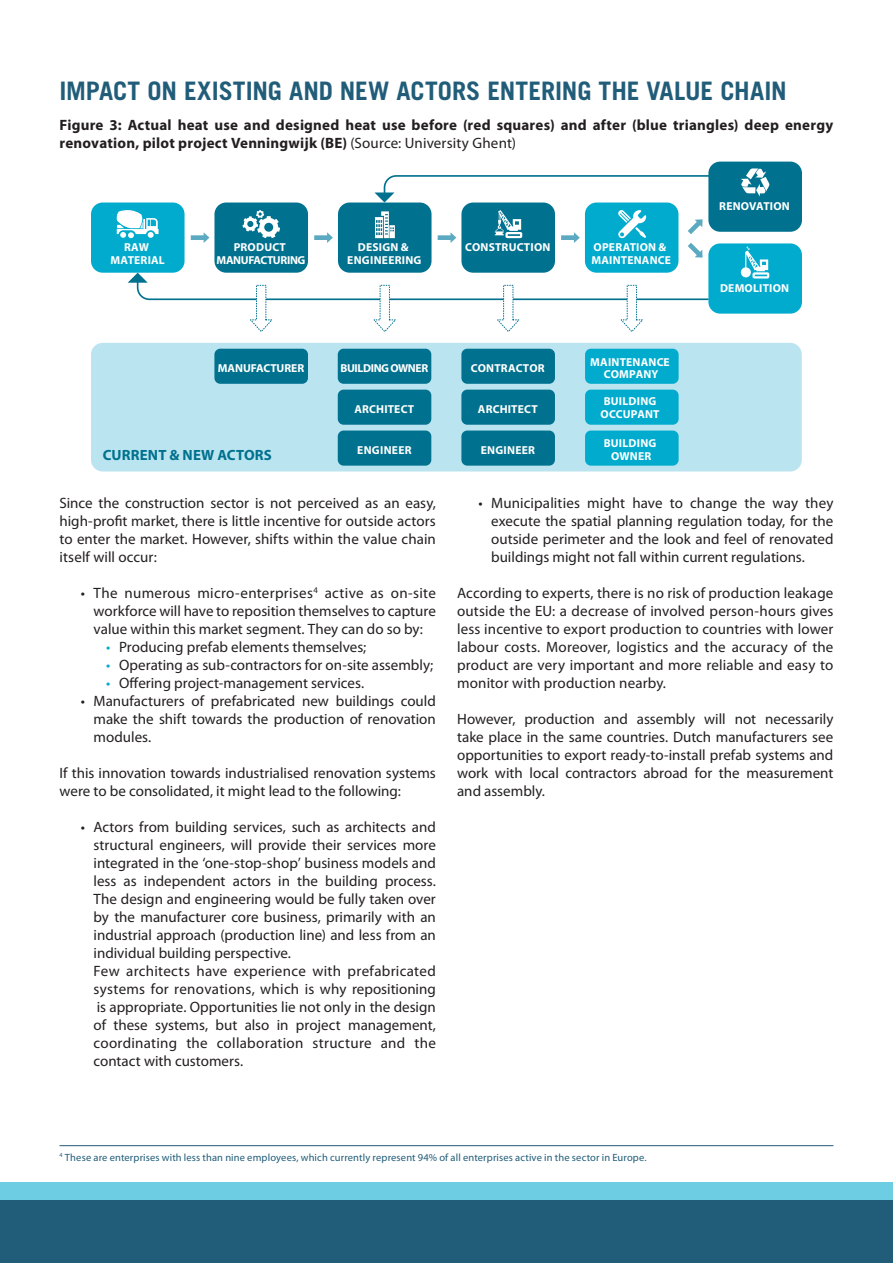
<style>
.page{position:relative;width:893px;height:1263px;background:#fff}
.page>*{position:absolute;margin:0;border:0;box-sizing:border-box;transform-origin:0 0}
.t1{font:700 25.5px "Trade Gothic";letter-spacing:-.005em;color:#215d79}
.t2{font:15px/18px "Myriad Pro";color:#231f20;text-align:justify}
.t3{font:700 15px/18px "Myriad Pro";letter-spacing:.015em;color:#231f20}
.t4{font:700 14.85px "Myriad Pro";letter-spacing:.015em;color:#00718e}
.t5{font:700 11.55px/12.3px "Myriad Pro";letter-spacing:.015em;color:#fff;text-align:center}
.t6{font:700 11.55px/12.3px "Myriad Pro";letter-spacing:-.03em;color:#fff;text-align:center}
.t7{font:700 11.55px "Myriad Pro";letter-spacing:-.005em;color:#fff}
.t8{font:10.5px "Myriad Pro";letter-spacing:.01em;color:#215d79}
.s1{font-weight:400}
.s2{color:#00abcd}
</style>
<div class="page">
<div style="left:0;top:1199px;width:893px;height:64px;background:#215d79"></div>
<div style="left:0;top:1182px;width:893px;height:17px;background:#6dcde3"></div>
<div style="left:91px;top:203px;width:94px;height:70px;background:#00abcd;border-radius:12px"></div>
<div style="left:91px;top:343px;width:711px;height:128px;background:#bae4ef;border-radius:12px"></div>
<div style="left:214px;top:203px;width:94px;height:70px;background:#00718e;border-radius:12px"></div>
<div style="left:338px;top:203px;width:93px;height:70px;background:#00718e;border-radius:12px"></div>
<div style="left:585px;top:203px;width:93px;height:70px;background:#00abcd;border-radius:12px"></div>
<div style="left:461px;top:203px;width:94px;height:70px;background:#00718e;border-radius:12px"></div>
<div style="left:708px;top:162px;width:94px;height:70px;background:#00718e;border-radius:12px"></div>
<div style="left:708px;top:243px;width:94px;height:71px;background:#00abcd;border-radius:12px"></div>
<svg style="left:191px;top:232px;width:18px;height:11px"></svg>
<svg style="left:314px;top:232px;width:19px;height:11px"></svg>
<svg style="left:438px;top:232px;width:18px;height:11px"></svg>
<svg style="left:561px;top:232px;width:19px;height:11px"></svg>
<svg style="left:688px;top:219px;width:15px;height:15px"></svg>
<svg style="left:688px;top:243px;width:15px;height:15px"></svg>
<svg style="left:374px;top:174px;width:335px;height:28px"></svg>
<svg style="left:128px;top:273px;width:582px;height:59px"></svg>
<div style="left:214px;top:349px;width:94px;height:35px;background:#00718e;border-radius:6px"></div>
<div style="left:338px;top:349px;width:93px;height:35px;background:#00718e;border-radius:6px"></div>
<div style="left:461px;top:349px;width:94px;height:35px;background:#00718e;border-radius:6px"></div>
<div style="left:585px;top:349px;width:94px;height:35px;background:#00abcd;border-radius:6px"></div>
<div style="left:338px;top:431px;width:93px;height:35px;background:#00718e;border-radius:6px"></div>
<div style="left:461px;top:431px;width:94px;height:35px;background:#00718e;border-radius:6px"></div>
<div style="left:585px;top:431px;width:94px;height:35px;background:#00abcd;border-radius:6px"></div>
<div style="left:338px;top:390px;width:93px;height:35px;background:#00718e;border-radius:6px"></div>
<div style="left:461px;top:390px;width:94px;height:35px;background:#00718e;border-radius:6px"></div>
<div style="left:585px;top:390px;width:94px;height:35px;background:#00abcd;border-radius:6px"></div>
<svg style="left:375px;top:211px;width:20px;height:27px"></svg>
<svg style="left:242px;top:210px;width:38px;height:28px"></svg>
<svg style="left:495px;top:210px;width:27px;height:28px"></svg>
<svg style="left:618px;top:210px;width:28px;height:28px"></svg>
<svg style="left:116px;top:210px;width:43px;height:28px"></svg>
<svg style="left:741px;top:168px;width:28px;height:29px"></svg>
<svg style="left:741px;top:246px;width:28px;height:32px"></svg>
<hr style="left:60px;top:1145px;width:773px;height:1px;background:#215d79">
<h1 class="t1" style="left:60px;top:76px;width:729px">IMPACT ON EXISTING AND NEW ACTORS ENTERING THE VALUE CHAIN</h1>
<p class="t3" style="left:60px;top:116px;width:775px">Figure 3: Actual heat use and designed heat use before (red squares) and after (blue triangles) deep energy renovation, pilot project Venningwijk (BE) <span class="s1">(Source: University Ghent)</span></p>
<p class="t5" style="left:111px;top:241px;width:56px">RAW<br>MATERIAL</p>
<p class="t6" style="left:217px;top:241px;width:90px">PRODUCT<br>MANUFACTURING</p>
<p class="t5" style="left:347px;top:241px;width:76px">DESIGN &amp;<br>ENGINEERING</p>
<p class="t5" style="left:465px;top:241px;width:87px">CONSTRUCTION</p>
<p class="t5" style="left:591px;top:241px;width:81px;text-align:left">OPERATION &amp;<br>MAINTENANCE</p>
<p class="t5" style="left:719px;top:200px;width:72px">RENOVATION</p>
<p class="t5" style="left:720px;top:282px;width:71px">DEMOLITION</p>
<p class="t7" style="left:218px;top:361px;width:88px">MANUFACTURER</p>
<p class="t4" style="left:103px;top:445px;width:171px">CURRENT &amp; NEW ACTORS</p>
<p class="t6" style="left:341px;top:362px;width:89px">BUILDING OWNER</p>
<p class="t5" style="left:355px;top:402px;width:61px">ARCHITECT</p>
<p class="t5" style="left:357px;top:443px;width:56px">ENGINEER</p>
<p class="t5" style="left:471px;top:362px;width:75px">CONTRACTOR</p>
<p class="t5" style="left:478px;top:402px;width:61px">ARCHITECT</p>
<p class="t5" style="left:481px;top:443px;width:56px">ENGINEER</p>
<p class="t5" style="left:590px;top:355px;width:81px">MAINTENANCE<br>COMPANY</p>
<p class="t5" style="left:600px;top:395px;width:60px;text-align:left">BUILDING<br>OCCUPANT</p>
<p class="t5" style="left:604px;top:437px;width:54px">BUILDING<br>OWNER</p>
<p class="t2" style="left:60px;top:494px;width:378px">Since the construction sector is not perceived as an easy, high-profit market, there is little incentive for outside actors to enter the market. However, shifts within the value chain itself will occur:</p>
<p class="t2" style="left:94px;top:584px;width:344px;text-indent:-13px">• The numerous micro-enterprises<sup>4</sup> active as on-site workforce will have to reposition themselves to capture value within this market segment. They can do so by:</p>
<p class="t2" style="left:106px;top:638px;width:261px"><span class="s2">•</span> Producing prefab elements themselves;</p>
<p class="t2" style="left:106px;top:656px;width:329px"><span class="s2">•</span> Operating as sub-contractors for on-site assembly;</p>
<p class="t2" style="left:106px;top:674px;width:259px"><span class="s2">•</span> Offering project-management services.</p>
<p class="t2" style="left:94px;top:692px;width:344px;text-indent:-13px">• Manufacturers of prefabricated new buildings could make the shift towards the production of renovation modules.</p>
<p class="t2" style="left:60px;top:764px;width:378px">If this innovation towards industrialised renovation systems were to be consolidated, it might lead to the following:</p>
<p class="t2" style="left:94px;top:818px;width:344px;text-align:left;text-indent:-13px">• Actors from building services, such as architects and structural engineers, will provide their services more integrated in the ‘one-stop-shop’ business models and less as independent actors in the building process.<br>The design and engineering would be fully taken over by the manufacturer core business, primarily with an industrial approach (production line) and less from an individual building perspective.<br>Few architects have experience with prefabricated systems for renovations, which is why repositioning is appropriate. Opportunities lie not only in the design of these systems, but also in project management, coordinating the collaboration structure and the contact with customers.</p>
<p class="t2" style="left:491px;top:494px;width:344px;text-indent:-13px">• Municipalities might have to change the way they execute the spatial planning regulation today, for the outside perimeter and the look and feel of renovated buildings might not fall within current regulations.</p>
<p class="t2" style="left:457px;top:584px;width:378px">According to experts, there is no risk of production leakage outside the EU: a decrease of involved person-hours gives less incentive to export production to countries with lower labour costs. Moreover, logistics and the accuracy of the product are very important and more reliable and easy to monitor with production nearby.</p>
<p class="t2" style="left:457px;top:710px;width:378px">However, production and assembly will not necessarily take place in the same countries. Dutch manufacturers see opportunities to export ready-to-install prefab systems and work with local contractors abroad for the measurement and assembly.</p>
<p class="t8" style="left:60px;top:1151px;width:589px"><sup>4</sup> These are enterprises with less than nine employees, which currently represent 94% of all enterprises active in the sector in Europe.</p>
</div>
